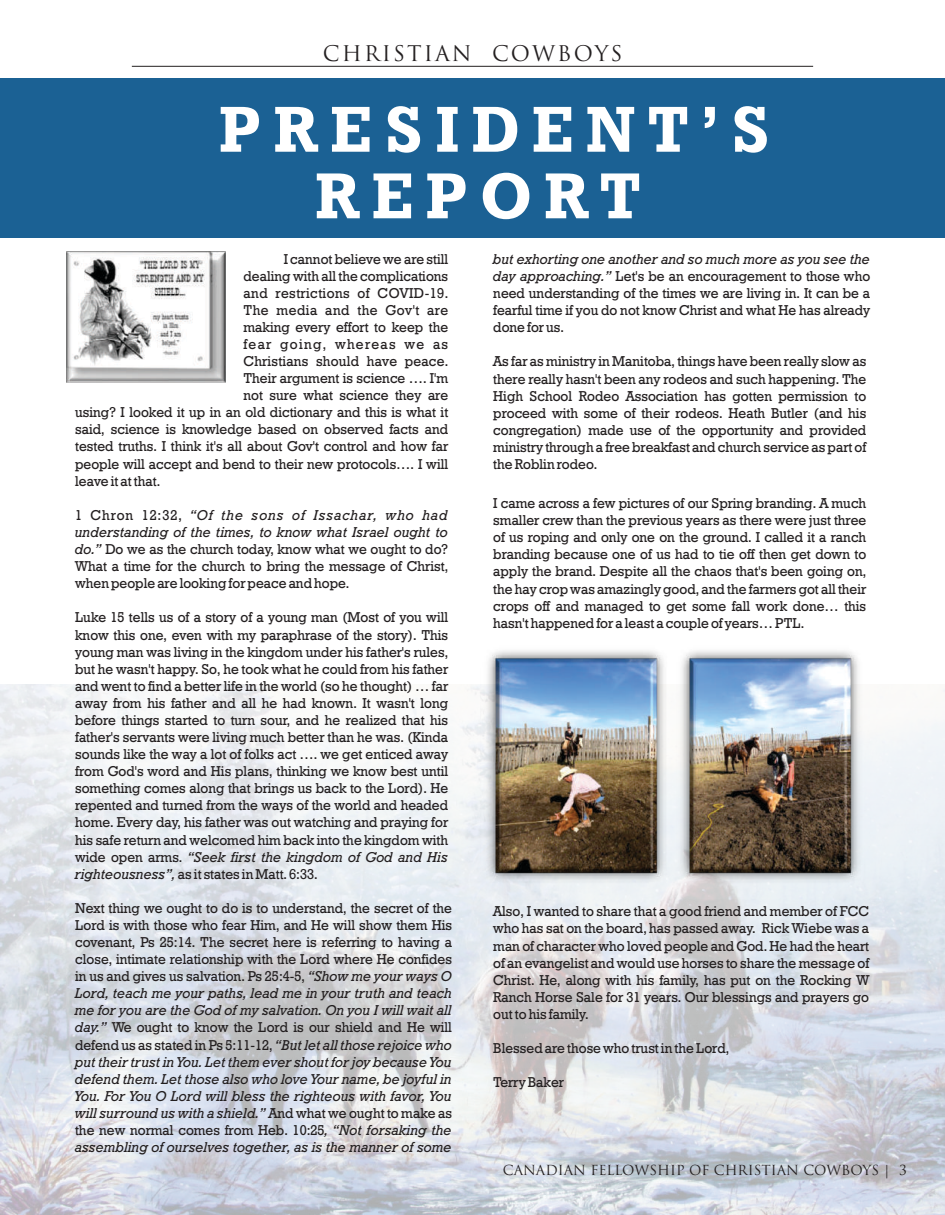
<style>
.page{position:relative;width:945px;height:1215px;background:#fff}
.page>*{position:absolute;margin:0;border:0;box-sizing:border-box;transform-origin:0 0}
.t1{font:64.5px/66.6px "Geometric Slab 712 BT Bold A";letter-spacing:.21em;color:#fff;text-align:center}
.t2{font:21px "Trajan Pro";letter-spacing:.095em;color:#231f20}
.t3{font:14.25px/17.1px "Geometric Slab 712 BT Medium A";color:#231f20;text-align:justify}
.t4{font:14.25px/17.1px "Geometric Slab 712 BT Medium Ital A";color:#231f20}
.t5{font:14.25px "Geometric Slab 712 BT Medium A";letter-spacing:.03em;color:#231f20}
.t6{font:14.25px "Geometric Slab 712 BT Medium A";letter-spacing:.09em;color:#231f20}
.t7{font:13.5px "Trajan Pro";color:#231f20}
.s1{font-family:"Geometric Slab 712 BT Medium A"}
.s2{font-family:"Geometric Slab 712 BT Medium Ital A"}
</style>
<div class="page">
<img style="left:0;top:684px;width:945px;height:531px">
<hr style="left:132px;top:66px;width:681px;height:1px;background:#231f20">
<div style="left:0;top:79px;width:945px;height:159px;background:#1b6194"></div>
<img style="left:66px;top:251px;width:159px;height:131px">
<img style="left:481px;top:650px;width:191px;height:238px">
<img style="left:675px;top:651px;width:191px;height:237px">
<h2 class="t2" style="left:323px;top:45px;width:301px">CHRISTIAN COWBOYS</h2>
<h1 class="t1" style="left:220px;top:102px;width:551px">PRESIDENT’S<br>REPORT</h1>
<p class="t3" style="left:284px;top:251px;width:166px">I cannot believe we are still</p>
<p class="t3" style="left:244px;top:268px;width:206px">dealing with all the complications</p>
<p class="t5" style="left:244px;top:287px;width:206px">and restrictions of COVID-19.</p>
<p class="t5" style="left:244px;top:304px;width:206px">The media and the Gov't are</p>
<p class="t3" style="left:243px;top:320px;width:206px">making every effort to keep the</p>
<p class="t6" style="left:243px;top:338px;width:206px">fear going, whereas we as</p>
<p class="t3" style="left:243px;top:354px;width:206px">Christians should have peace.</p>
<p class="t3" style="left:243px;top:371px;width:206px">Their argument is science …. I'm</p>
<p class="t3" style="left:243px;top:388px;width:206px">not sure what science they are</p>
<p class="t3" style="left:75px;top:405px;width:375px">using? I looked it up in an old dictionary and this is what it</p>
<p class="t3" style="left:75px;top:422px;width:375px">said, science is knowledge based on observed facts and</p>
<p class="t3" style="left:75px;top:439px;width:375px">tested truths. I think it's all about Gov't control and how far</p>
<p class="t3" style="left:75px;top:456px;width:375px">people will accept and bend to their new protocols…. I will</p>
<p class="t3" style="left:75px;top:473px;width:87px">leave it at that.</p>
<p class="t4" style="left:75px;top:508px;width:375px"><span class="s1">1 Chron 12:32,</span> “Of the sons of Issachar, who had understanding of the times, to know what Israel ought to</p>
<p class="t3" style="left:75px;top:542px;width:375px"><span class="s2">do.”</span> Do we as the church today, know what we ought to do?<br>What a time for the church to bring the message of Christ, when people are looking for peace and hope.</p>
<p class="t3" style="left:75px;top:610px;width:375px">Luke 15 tells us of a story of a young man (Most of you will know this one, even with my paraphrase of the story). This young man was living in the kingdom under his father's rules, but he wasn't happy. So, he took what he could from his father and went to find a better life in the world (so he thought) … far away from his father and all he had known. It wasn't long before things started to turn sour, and he realized that his father's servants were living much better than he was. (Kinda sounds like the way a lot of folks act …. we get enticed away from God's word and His plans, thinking we know best until something comes along that brings us back to the Lord). He repented and turned from the ways of the world and headed home. Every day, his father was out watching and praying for his safe return and welcomed him back into the kingdom with</p>
<p class="t4" style="left:75px;top:849px;width:375px"><span class="s1">wide open arms.</span> “Seek first the kingdom of God and His</p>
<p class="t3" style="left:75px;top:866px;width:244px"><span class="s2">righteousness”,</span> as it states in Matt. 6:33.</p>
<p class="t3" style="left:75px;top:901px;width:378px">Next thing we ought to do is to understand, the secret of the Lord is with those who fear Him, and He will show them His covenant, Ps 25:14. The secret here is referring to having a close, intimate relationship with the Lord where He confides in us and gives us salvation. Ps 25:4-5, <span class="s2">“Show me your ways O</span></p>
<p class="t4" style="left:75px;top:986px;width:378px">Lord, teach me your paths, lead me in your truth and teach me for you are the God of my salvation. On you I will wait all</p>
<p class="t3" style="left:75px;top:1020px;width:378px"><span class="s2">day.”</span> We ought to know the Lord is our shield and He will defend us as stated in Ps 5:11-12, <span class="s2">“But let all those rejoice who</span></p>
<p class="t4" style="left:75px;top:1054px;width:378px;text-align:justify">put their trust in You. Let them ever shout for joy because You defend them. Let those also who love Your name, be joyful in You. For You O Lord will bless the righteous with favor, You will surround us with a shield.” <span class="s1">And what we ought to make as</span></p>
<p class="t3" style="left:75px;top:1123px;width:378px">the new normal comes from Heb. 10:25<span class="s2">, “Not forsaking the</span></p>
<p class="t4" style="left:75px;top:1140px;width:378px">assembling of ourselves together, as is the manner of some</p>
<p class="t4" style="left:493px;top:251px;width:378px">but exhorting one another and so much more as you see the</p>
<p class="t3" style="left:493px;top:268px;width:378px"><span class="s2">day approaching.”</span> Let's be an encouragement to those who need understanding of the times we are living in. It can be a fearful time if you do not know Christ and what He has already done for us.</p>
<p class="t3" style="left:493px;top:354px;width:375px">As far as ministry in Manitoba, things have been really slow as there really hasn't been any rodeos and such happening. The High School Rodeo Association has gotten permission to proceed with some of their rodeos. Heath Butler (and his congregation) made use of the opportunity and provided ministry through a free breakfast and church service as part of the Roblin rodeo.</p>
<p class="t3" style="left:493px;top:496px;width:375px">I came across a few pictures of our Spring branding. A much smaller crew than the previous years as there were just three of us roping and only one on the ground. I called it a ranch branding because one of us had to tie off then get down to apply the brand. Despite all the chaos that's been going on, the hay crop was amazingly good, and the farmers got all their crops off and managed to get some fall work done… this hasn't happened for a least a couple of years… PTL.</p>
<p class="t3" style="left:493px;top:904px;width:377px">Also, I wanted to share that a good friend and member of FCC who has sat on the board, has passed away. Rick Wiebe was a man of character who loved people and God. He had the heart of an evangelist and would use horses to share the message of Christ. He, along with his family, has put on the Rocking W Ranch Horse Sale for 31 years. Our blessings and prayers go out to his family.</p>
<p class="t3" style="left:493px;top:1041px;width:238px">Blessed are those who trust in the Lord,</p>
<p class="t3" style="left:493px;top:1075px;width:72px">Terry Baker</p>
<p class="t7" style="left:503px;top:1165px;width:406px">CANADIAN FELLOWSHIP OF CHRISTIAN COWBOYS | 3</p>
</div>
